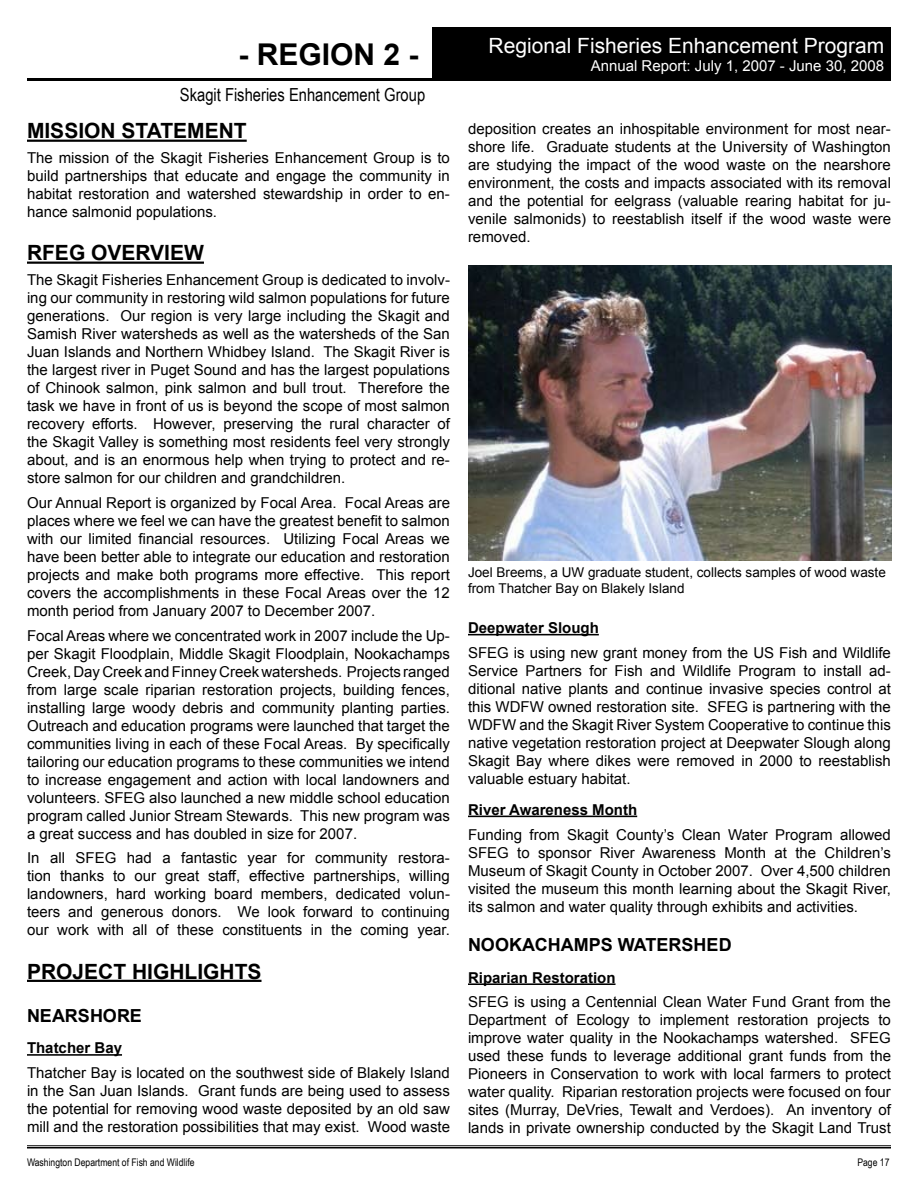
<style>
.page{position:relative;width:918px;height:1188px;background:#fff}
.page>*{position:absolute;margin:0;border:0;box-sizing:border-box;transform-origin:0 0}
.t1{font:700 30px "Arial";color:#000}
.t2{font:700 21px "Arial";color:#000}
.t3{font:21px "Arial";color:#fff}
.t4{font:18px "Arial Narrow";color:#000}
.t5{font:700 18px "Arial";color:#000}
.t6{font:15px/18px "Arial";color:#000;text-align:justify}
.t7{font:700 15px "Arial";color:#000}
.t8{font:15px "Arial";color:#fff}
.t9{font:13.5px/16.2px "Arial";color:#000}
.t10{font:10.5px "Arial Narrow";color:#000}
</style>
<div class="page">
<hr style="left:27px;top:1147px;width:864px;height:1px;background:#000">
<hr style="left:27px;top:1145px;width:864px;height:1px;background:#000">
<div style="left:432px;top:27px;width:459px;height:54px;background:#000"></div>
<hr style="left:27px;top:78px;width:405px;height:3px;background:#000">
<hr style="left:27px;top:140px;width:220px;height:2px;background:#000">
<hr style="left:27px;top:262px;width:177px;height:2px;background:#000">
<hr style="left:27px;top:980px;width:235px;height:2px;background:#000">
<hr style="left:27px;top:1054px;width:95px;height:2px;background:#000">
<hr style="left:468px;top:634px;width:131px;height:1px;background:#000">
<hr style="left:468px;top:816px;width:169px;height:1px;background:#000">
<hr style="left:468px;top:983px;width:148px;height:2px;background:#000">
<img style="left:468px;top:266px;width:424px;height:294px">
<h1 class="t1" style="left:238px;top:35px;width:182px">- REGION 2 -</h1>
<p class="t4" style="left:180px;top:81px;width:247px">Skagit Fisheries Enhancement Group</p>
<h2 class="t2" style="left:27px;top:117px;width:221px">MISSION STATEMENT</h2>
<p class="t6" style="left:27px;top:149px;width:424px">The mission of the Skagit Fisheries Enhancement Group is to build partnerships that educate and engage the community in habitat restoration and watershed stewardship in order to en&shy;hance salmonid populations.</p>
<h2 class="t2" style="left:27px;top:239px;width:15px">rfeg</h2>
<h2 class="t2" style="left:91px;top:239px;width:15px">overview</h2>
<p class="t6" style="left:27px;top:271px;width:424px">The Skagit Fisheries Enhancement Group is dedicated to involv&shy;ing our community in restoring wild salmon populations for future generations. Our region is very large including the Skagit and Samish River watersheds as well as the watersheds of the San Juan Islands and Northern Whidbey Island. The Skagit River is the largest river in Puget Sound and has the largest populations of Chinook salmon, pink salmon and bull trout. Therefore the task we have in front of us is beyond the scope of most salmon recovery efforts. However, preserving the rural character of the Skagit Valley is something most residents feel very strongly about, and is an enormous help when trying to protect and re&shy;store salmon for our children and grandchildren.</p>
<p class="t6" style="left:27px;top:494px;width:425px">Our Annual Report is organized by Focal Area. Focal Areas are places where we feel we can have the greatest benefit to salmon with our limited financial resources. Utilizing Focal Areas we have been better able to integrate our education and restoration projects and make both programs more effective. This report covers the accomplishments in these Focal Areas over the 12 month period from January 2007 to December 2007.</p>
<p class="t6" style="left:27px;top:627px;width:425px">Focal Areas where we concentrated work in 2007 include the Up&shy;per Skagit Floodplain, Middle Skagit Floodplain, Nookachamps Creek, Day Creek and Finney Creek watersheds. Projects ranged from large scale riparian restoration projects, building fences, installing large woody debris and community planting parties.<br>Outreach and education programs were launched that target the communities living in each of these Focal Areas. By specifically tailoring our education programs to these communities we intend to increase engagement and action with local landowners and volunteers. SFEG also launched a new middle school education program called Junior Stream Stewards. This new program was a great success and has doubled in size for 2007.</p>
<p class="t6" style="left:27px;top:849px;width:424px">In all SFEG had a fantastic year for community restora&shy;tion thanks to our great staff, effective partnerships, willing landowners, hard working board members, dedicated volun&shy;teers and generous donors. We look forward to continuing our work with all of these constituents in the coming year.</p>
<h2 class="t2" style="left:27px;top:957px;width:29px">Project</h2>
<h2 class="t2" style="left:132px;top:957px;width:29px">Highlights</h2>
<p class="t5" style="left:27px;top:1004px;width:117px">NEARSHORE</p>
<p class="t7" style="left:27px;top:1038px;width:97px">Thatcher Bay</p>
<p class="t6" style="left:27px;top:1064px;width:425px">Thatcher Bay is located on the southwest side of Blakely Island in the San Juan Islands. Grant funds are being used to assess the potential for removing wood waste deposited by an old saw mill and the restoration possibilities that may exist. Wood waste</p>
<h2 class="t3" style="left:489px;top:32px;width:397px">Regional Fisheries Enhancement Program</h2>
<p class="t8" style="left:591px;top:56px;width:295px">Annual Report: July 1, 2007 - June 30, 2008</p>
<p class="t6" style="left:468px;top:120px;width:425px">deposition creates an inhospitable environment for most near&shy;shore life. Graduate students at the University of Washington are studying the impact of the wood waste on the nearshore environment, the costs and impacts associated with its removal and the potential for eelgrass (valuable rearing habitat for ju&shy;venile salmonids) to reestablish itself if the wood waste were removed.</p>
<p class="t9" style="left:468px;top:564px;width:419px">Joel Breems, a UW graduate student, collects samples of wood waste from Thatcher Bay on Blakely Island</p>
<p class="t7" style="left:468px;top:618px;width:132px">Deepwater Slough</p>
<p class="t6" style="left:468px;top:644px;width:424px">SFEG is using new grant money from the US Fish and Wildlife Service Partners for Fish and Wildlife Program to install ad&shy;ditional native plants and continue invasive species control at this WDFW owned restoration site. SFEG is partnering with the WDFW and the Skagit River System Cooperative to continue this native vegetation restoration project at Deepwater Slough along Skagit Bay where dikes were removed in 2000 to reestablish valuable estuary habitat.</p>
<p class="t7" style="left:468px;top:800px;width:171px">River Awareness Month</p>
<p class="t6" style="left:468px;top:825px;width:425px">Funding from Skagit County’s Clean Water Program allowed SFEG to sponsor River Awareness Month at the Children’s Museum of Skagit County in October 2007. Over 4,500 children visited the museum this month learning about the Skagit River, its salmon and water quality through exhibits and activities.</p>
<p class="t5" style="left:468px;top:933px;width:265px">NOOKACHAMPS WATERSHED</p>
<p class="t7" style="left:468px;top:967px;width:149px">Riparian Restoration</p>
<p class="t6" style="left:468px;top:993px;width:425px">SFEG is using a Centennial Clean Water Fund Grant from the Department of Ecology to implement restoration projects to improve water quality in the Nookachamps watershed. SFEG used these funds to leverage additional grant funds from the Pioneers in Conservation to work with local farmers to protect water quality. Riparian restoration projects were focused on four sites (Murray, DeVries, Tewalt and Verdoes). An inventory of lands in private ownership conducted by the Skagit Land Trust</p>
<p class="t10" style="left:27px;top:1155px;width:169px">Washington Department of Fish and Wildlife</p>
<p class="t10" style="left:857px;top:1155px;width:34px">Page 17</p>
</div>
